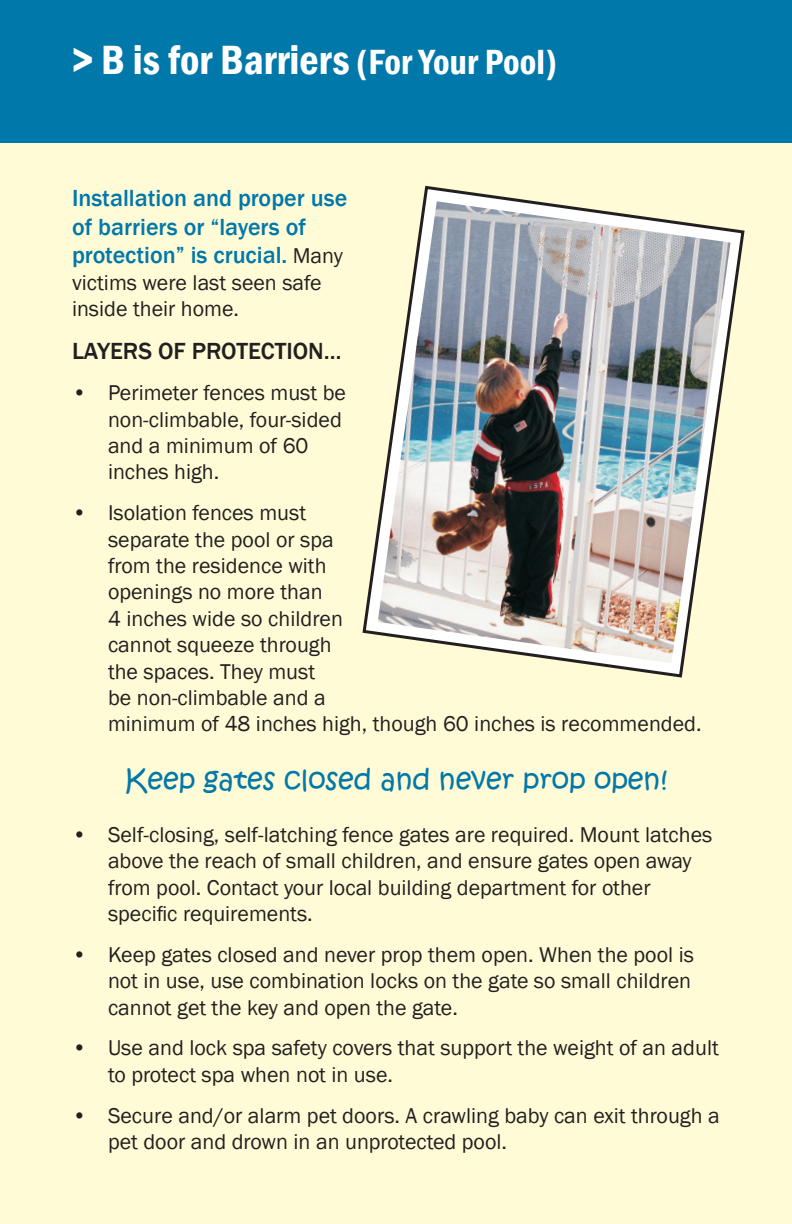
<style>
.page{position:relative;width:792px;height:1224px;background:#fff}
.page>*{position:absolute;margin:0;border:0;box-sizing:border-box;transform-origin:0 0}
.Heading{font:600 condensed 42px "Franklin Gothic";color:#fff}
.PullQuotes{font:28px "Kristen ITC";color:#0078aa}
.t1{font:500 24px/28.8px "Franklin Gothic";color:#0078aa}
.t2{font:500 24px "Franklin Gothic";color:#231f20}
.t3{font:22px/26.4px "Franklin Gothic";color:#231f20}
.s1{font-size:36px}
.s2{font-weight:400;font-size:22px;color:#231f20}
</style>
<div class="page">
<div style="left:0;top:0;width:792px;height:144px;background:#0078aa"></div>
<div style="left:0;top:144px;width:792px;height:1080px;background:#fffbd6"></div>
<svg style="left:362px;top:185px;width:383px;height:493px"></svg>
<img style="left:378px;top:201px;width:353px;height:462px">
<p class="Heading" style="left:72px;top:32px;width:487px">&gt; B is for Barriers <span class="s1">(For Your Pool)</span></p>
<p class="t1" style="left:72px;top:184px;width:277px">Installation and proper use of barriers or “layers of protection” is crucial. <span class="s2">Many</span></p>
<p class="t3" style="left:72px;top:270px;width:251px">victims were last seen safe inside their home.</p>
<p class="t2" style="left:72px;top:337px;width:271px">LAYERS OF PROTECTION…</p>
<p class="t3" style="left:108px;top:380px;width:240px;text-indent:-36px">• Perimeter fences must be non-climbable, four-sided and a minimum of 60 inches high.</p>
<p class="t3" style="left:108px;top:500px;width:595px;text-indent:-36px">• Isolation fences must<br>separate the pool or spa<br>from the residence with<br>openings no more than<br>4 inches wide so children<br>cannot squeeze through<br>the spaces. They must<br>be non-climbable and a<br>minimum of 48 inches high, though 60 inches is recommended.</p>
<p class="PullQuotes" style="left:125px;top:761px;width:544px">Keep gates closed and never prop open!</p>
<p class="t3" style="left:108px;top:822px;width:606px;text-indent:-36px">• Self-closing, self-latching fence gates are required. Mount latches above the reach of small children, and ensure gates open away from pool. Contact your local building department for other specific requirements.</p>
<p class="t3" style="left:108px;top:942px;width:587px;text-indent:-36px">• Keep gates closed and never prop them open. When the pool is not in use, use combination locks on the gate so small children cannot get the key and open the gate.</p>
<p class="t3" style="left:108px;top:1035px;width:612px;text-indent:-36px">• Use and lock spa safety covers that support the weight of an adult to protect spa when not in use.</p>
<p class="t3" style="left:108px;top:1103px;width:613px;text-indent:-36px">• Secure and/or alarm pet doors. A crawling baby can exit through a pet door and drown in an unprotected pool.</p>
</div>
